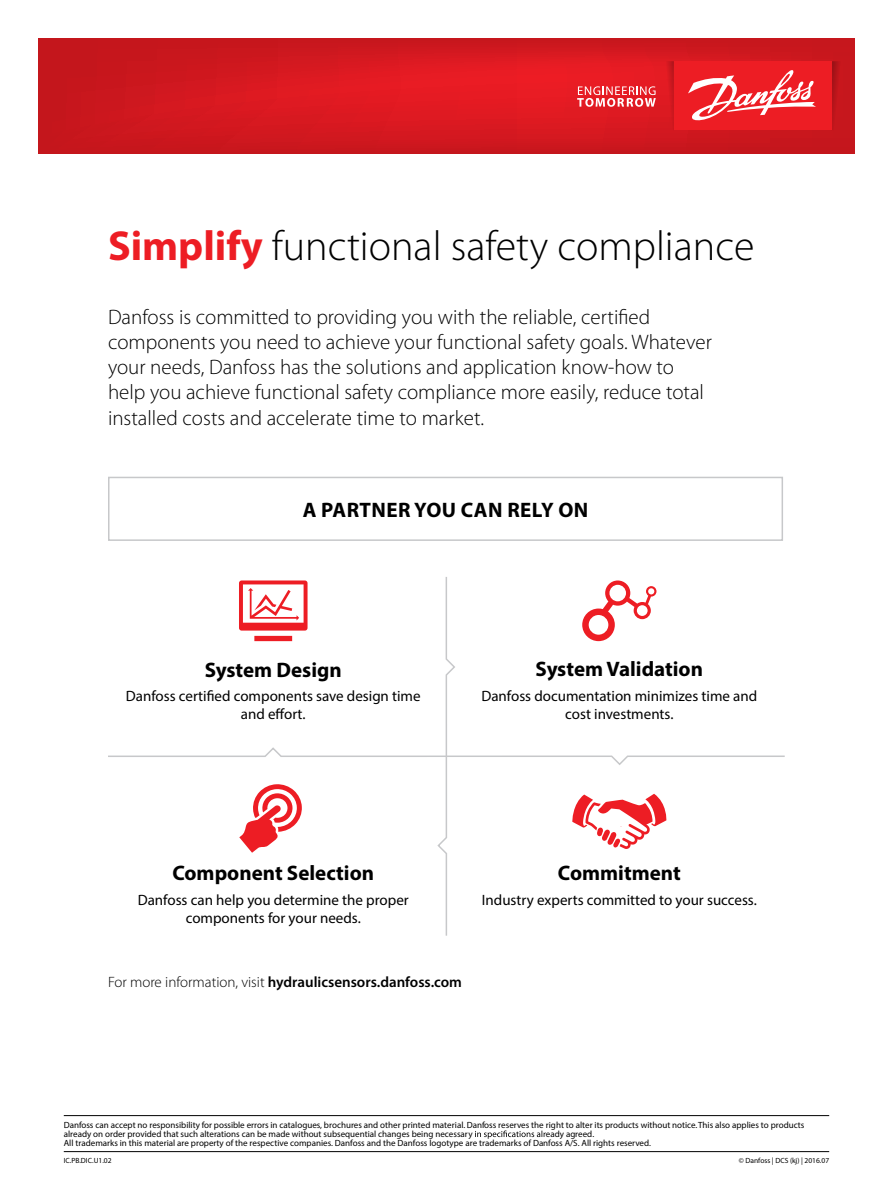
<style>
.page{position:relative;width:893px;height:1191px;background:#fff}
.page>*{position:absolute;margin:0;border:0;box-sizing:border-box;transform-origin:0 0}
.t1{font:300 42px "Myriad Pro";color:#000}
.t2{font:300 21px/25.2px "Myriad Pro";color:#000}
.t3{font:700 21px "Myriad Pro";color:#000}
.t4{font:700 21px "Myriad Pro";letter-spacing:.02em;color:#000}
.t5{font:15px/18px "Myriad Pro";color:#000;text-align:center}
.t6{font:600 15px "Myriad Pro";color:#000}
.t7{font:9px/9px "Myriad Pro";color:#000}
.t8{font:7.5px "Myriad Pro";color:#000}
.s1{font-weight:700;color:#ed1d24}
.s2{font-weight:300}
</style>
<div class="page">
<svg style="left:38px;top:38px;width:817px;height:115px;background:#d2181f"></svg>
<svg style="left:108px;top:577px;width:677px;height:359px"></svg>
<svg style="left:832px;top:61px;width:12px;height:69px"></svg>
<div style="left:674px;top:61px;width:158px;height:69px;background:#ed1d24"></div>
<svg style="left:577px;top:61px;width:97px;height:69px;background:#e22d34"></svg>
<svg style="left:688px;top:70px;width:128px;height:51px"></svg>
<div style="left:108px;top:477px;width:675px;height:64px;border:2px solid #c7c8ca"></div>
<hr style="left:64px;top:1151px;width:765px;height:1px;background:#000">
<hr style="left:64px;top:1115px;width:765px;height:1px;background:#000">
<svg style="left:475px;top:1130px;width:71px;height:8px"></svg>
<h1 class="t1" style="left:108px;top:220px;width:648px"><span class="s1">Simplify</span> functional safety compliance</h1>
<p class="t2" style="left:108px;top:304px;width:605px">Danfoss is committed to providing you with the reliable, certified components you need to achieve your functional safety goals. Whatever your needs, Danfoss has the solutions and application know-how to help you achieve functional safety compliance more easily, reduce total installed costs and accelerate time to market.</p>
<h2 class="t4" style="left:303px;top:496px;width:287px">A PARTNER YOU CAN RELY ON</h2>
<h2 class="t3" style="left:205px;top:656px;width:138px">System Design</h2>
<h3 class="t5" style="left:126px;top:687px;width:296px">Danfoss certified components save design time and effort.</h3>
<h2 class="t3" style="left:536px;top:655px;width:169px">System Validation</h2>
<h3 class="t5" style="left:481px;top:687px;width:277px">Danfoss documentation minimizes time and cost investments.</h3>
<h2 class="t3" style="left:172px;top:859px;width:203px">Component Selection</h2>
<h3 class="t5" style="left:138px;top:891px;width:273px">Danfoss can help you determine the proper components for your needs.</h3>
<h3 class="t6" style="left:108px;top:972px;width:355px"><span class="s2">For more information, visit</span> hydraulicsensors.danfoss.com</h3>
<h2 class="t3" style="left:558px;top:859px;width:124px">Commitment</h2>
<h3 class="t5" style="left:482px;top:891px;width:277px">Industry experts committed to your success.</h3>
<p class="t7" style="left:64px;top:1120px;width:742px">Danfoss can accept no responsibility for possible errors in catalogues, brochures and other printed material. Danfoss reserves the right to alter its products without notice. This also applies to products already on order provided that such alterations can be made without subsequential changes being necessary</p>
<p class="t7" style="left:64px;top:1129px;width:589px;text-indent:482px">eady agreed.<br>All trademarks in this material are property of the respective companies. Danfoss and the Danfoss logotype are trademarks of Danfoss A/S. All rights reserved.</p>
<p class="t8" style="left:64px;top:1156px;width:49px">IC.PB.DIC.U1.02</p>
<p class="t8" style="left:739px;top:1156px;width:92px">© Danfoss | DCS (kj) | 2016.07</p>
</div>
